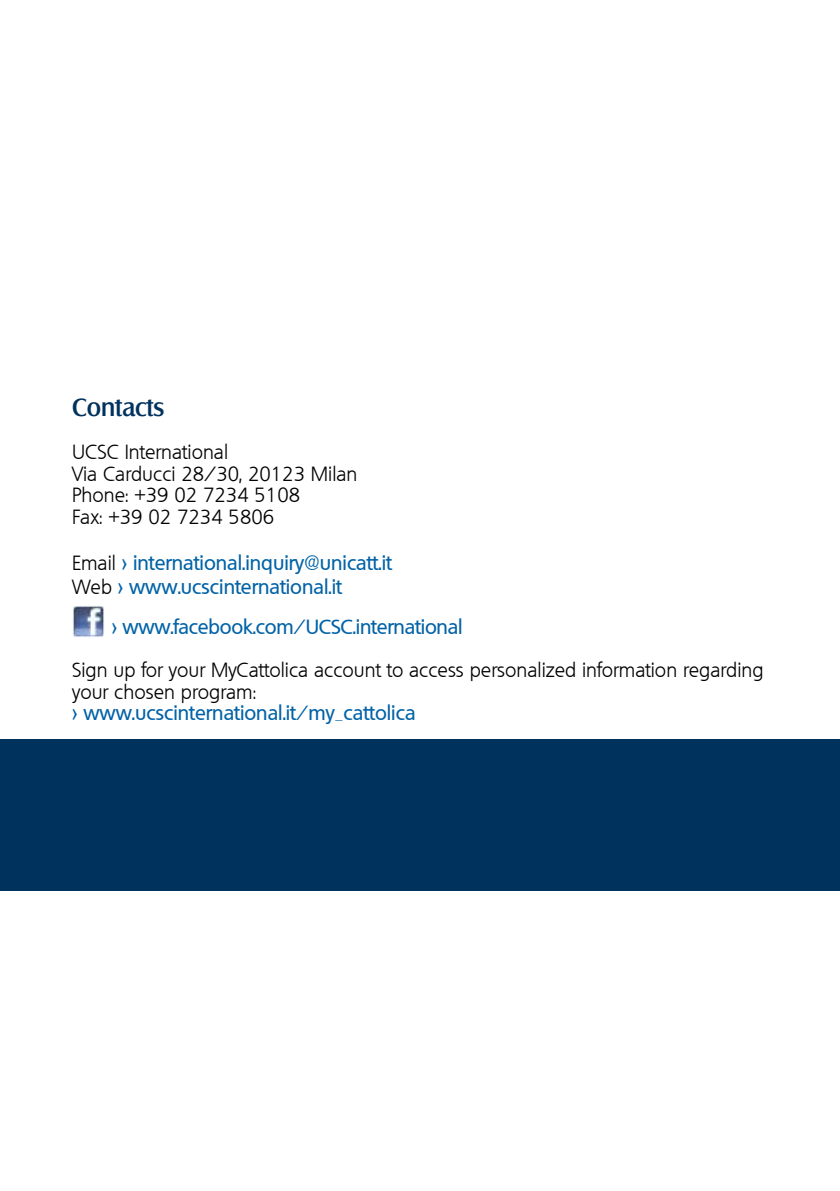
<style>
.page{position:relative;width:840px;height:1191px;background:#fff}
.page>*{position:absolute;margin:0;border:0;box-sizing:border-box;transform-origin:0 0}
.t1{font:500 24px "Salzburg";color:#00325e}
.t2{font:300 20px/21.6px "Quebec";color:#000}
.t3{font:500 20px/24px "Quebec";color:#0062a7}
.s1{font-weight:300;color:#000}
</style>
<div class="page">
<div style="left:0;top:739px;width:839px;height:151px;background:#00325e"></div>
<img style="left:73px;top:606px;width:31px;height:31px">
<p class="t1" style="left:72px;top:393px;width:94px">Contacts</p>
<p class="t2" style="left:72px;top:441px;width:287px">UCSC International<br>Via Carducci 28/30, 20123 Milan<br>Phone: +39 02 7234 5108<br>Fax: +39 02 7234 5806</p>
<p class="t3" style="left:72px;top:550px;width:321px"><span class="s1">Email</span> &gt; international.inquiry@unicatt.it<br><span class="s1">Web</span> &gt; www.ucscinternational.it</p>
<p class="t3" style="left:112px;top:614px;width:352px">&gt; www.facebook.com/UCSC.international</p>
<p class="t2" style="left:72px;top:659px;width:692px">Sign up for your MyCattolica account to access personalized information regarding your chosen program:</p>
<p class="t3" style="left:72px;top:700px;width:345px">&gt; www.ucscinternational.it/my_cattolica</p>
</div>
